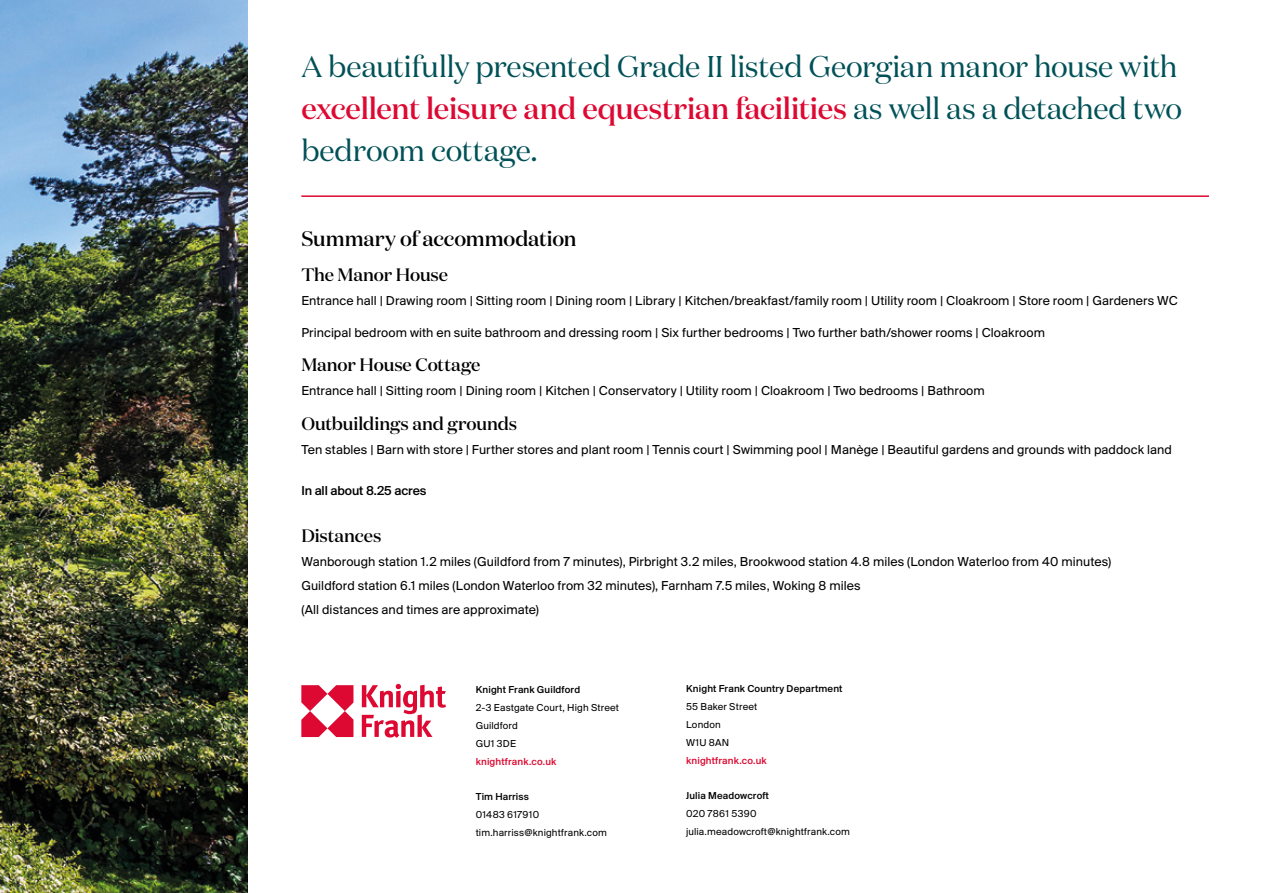
<style>
.page{position:relative;width:1263px;height:893px;background:#fff}
.page>*{position:absolute;margin:0;border:0;box-sizing:border-box;transform-origin:0 0}
.t1{font:30px/42px "Domaine Disp";letter-spacing:-.005em;color:#005157}
.t2{font:500 21px "Domaine Disp";letter-spacing:-.01em;color:#000}
.t3{font:500 18px "Domaine Disp";letter-spacing:-.005em;color:#000}
.t4{font:13.5px/24px "Suisse BP Intl";letter-spacing:.005em;color:#000}
.t5{font:500 13.5px "Suisse BP Intl";letter-spacing:-.01em;color:#000}
.t6{font:10.5px/18px "Suisse BP Intl";letter-spacing:.015em;color:#000}
.t7{font:500 10.5px "Suisse BP Intl";letter-spacing:.015em;color:#000}
.t8{font:500 10.5px "Suisse BP Intl";letter-spacing:.015em;color:#dd0932}
.s1{font-weight:500;color:#dd0932}
</style>
<div class="page">
<img style="left:0;top:0;width:247px;height:893px">
<svg style="left:301px;top:684px;width:145px;height:54px"></svg>
<hr style="left:301px;top:195px;width:908px;height:2px;background:#dd0932">
<h1 class="t1" style="left:301px;top:46px;width:882px">A beautifully presented Grade II listed Georgian manor house with <span class="s1">excellent leisure and equestrian facilities</span> as well as a detached two bedroom cottage.</h1>
<h2 class="t2" style="left:301px;top:226px;width:277px">Summary of accommodation</h2>
<h3 class="t3" style="left:301px;top:263px;width:148px">The Manor House</h3>
<p class="t4" style="left:301px;top:288px;width:878px">Entrance hall | Drawing room | Sitting room | Dining room | Library | Kitchen/breakfast/family room | Utility room | Cloakroom | Store room | Gardeners WC</p>
<p class="t4" style="left:301px;top:320px;width:745px">Principal bedroom with en suite bathroom and dressing room | Six further bedrooms | Two further bath/shower rooms | Cloakroom</p>
<h3 class="t3" style="left:301px;top:354px;width:180px">Manor House Cottage</h3>
<p class="t4" style="left:301px;top:379px;width:685px">Entrance hall | Sitting room | Dining room | Kitchen | Conservatory | Utility room | Cloakroom | Two bedrooms | Bathroom</p>
<h3 class="t3" style="left:301px;top:412px;width:217px">Outbuildings and grounds</h3>
<p class="t4" style="left:301px;top:437px;width:872px">Ten stables | Barn with store | Further stores and plant room | Tennis court | Swimming pool | Manège | Beautiful gardens and grounds with paddock land</p>
<p class="t5" style="left:301px;top:483px;width:127px">In all about 8.25 acres</p>
<h3 class="t3" style="left:301px;top:525px;width:82px">Distances</h3>
<p class="t4" style="left:301px;top:550px;width:811px">Wanborough station 1.2 miles (Guildford from 7 minutes), Pirbright 3.2 miles, Brookwood station 4.8 miles (London Waterloo from 40 minutes)<br>Guildford station 6.1 miles (London Waterloo from 32 minutes), Farnham 7.5 miles, Woking 8 miles<br>(All distances and times are approximate)</p>
<p class="t7" style="left:476px;top:683px;width:106px">Knight Frank Guildford</p>
<p class="t6" style="left:476px;top:698px;width:145px">2-3 Eastgate Court, High Street<br>Guildford<br>GU1 3DE</p>
<p class="t8" style="left:476px;top:755px;width:82px">knightfrank.co.uk</p>
<p class="t7" style="left:476px;top:790px;width:55px">Tim Harriss</p>
<p class="t6" style="left:476px;top:805px;width:133px">01483 617910 tim.harriss@knightfrank.com</p>
<p class="t7" style="left:686px;top:683px;width:158px">Knight Frank Country Department</p>
<p class="t6" style="left:686px;top:698px;width:73px">55 Baker Street<br>London<br>W1U 8AN</p>
<p class="t8" style="left:686px;top:755px;width:82px">knightfrank.co.uk</p>
<p class="t7" style="left:686px;top:790px;width:84px">Julia Meadowcroft</p>
<p class="t6" style="left:686px;top:805px;width:165px">020 7861 5390 julia.meadowcroft@knightfrank.com</p>
</div>
